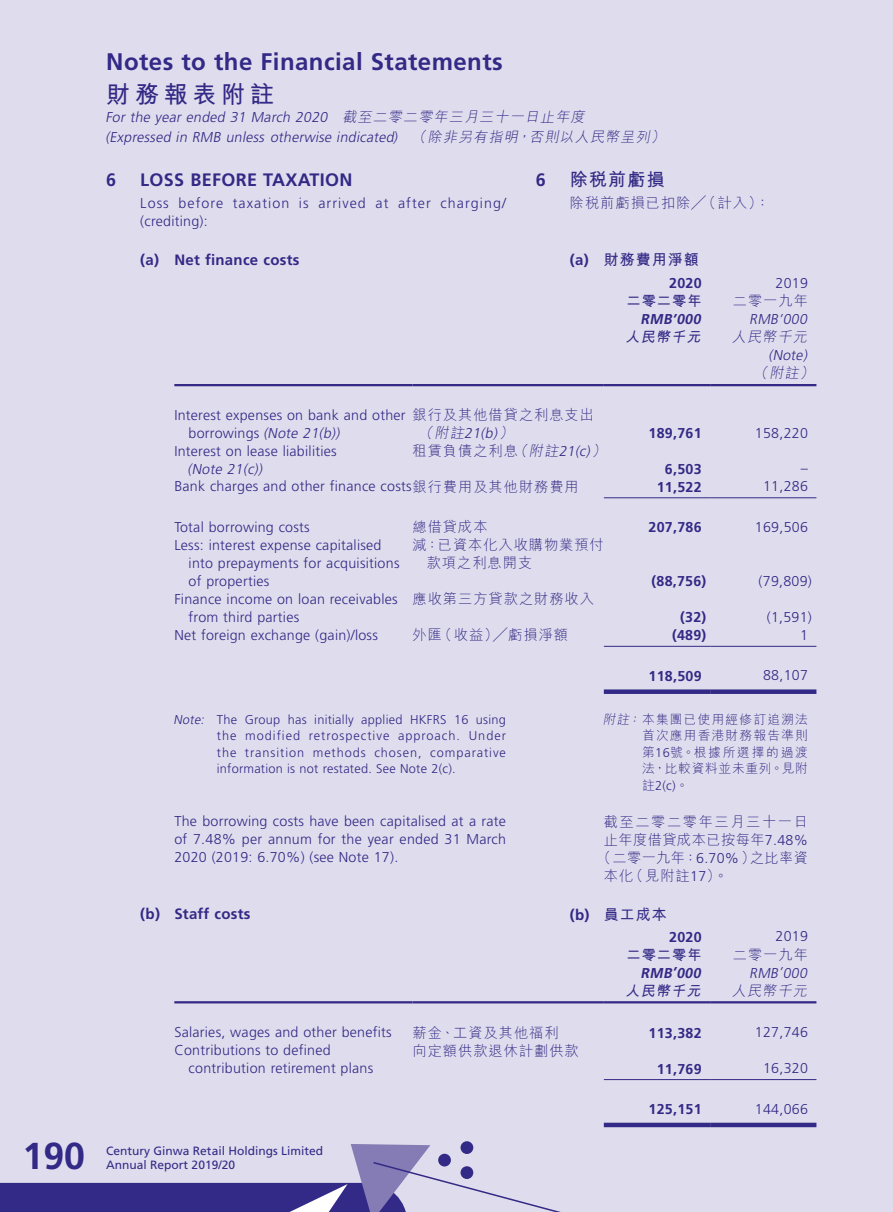
<style>
.page{position:relative;width:893px;height:1212px;background:#dfdded}
.page>*{position:absolute;margin:0;border:0;box-sizing:border-box;transform-origin:0 0}
.t1{font:700 37.5px "Frutiger LT Std";color:#332986}
.t2{font:700 24px "Frutiger LT Std";letter-spacing:.02em;color:#332986}
.t3{font:24px "M Hei HK Bold E Ten B5 H";letter-spacing:.2em;color:#332986}
.t4{font:700 18px "Frutiger LT Std";letter-spacing:.02em;color:#332986}
.t5{font:18px "M Hei HK Bold E Ten B5 H";letter-spacing:.07em;color:#332986}
.t6{font:700 15px "Frutiger LT Std";letter-spacing:.02em;color:#332986}
.t7{font:15px "M Hei HK Bold E Ten B5 H";letter-spacing:.07em;color:#332986}
.t8{font:300 14.25px/18px "Frutiger LT Std";letter-spacing:.02em;color:#332986}
.t9{font:italic 300 14.25px/19.5px "Frutiger LT Std";color:#332986}
.t10{font:14.25px/18px "M Hei HK Light E Ten B5 H";letter-spacing:.07em;color:#332986}
.t11{font:700 14.25px "Frutiger LT Std";letter-spacing:.02em;color:#332986}
.t12{font:300 14.25px/18px "Frutiger LT Std";letter-spacing:.075em;color:#332986}
.t13{font:14.25px "M Hei HK Light E Ten B5 H";letter-spacing:.02em;color:#332986}
.t14{font:14.25px "M Hei HK Light E Ten B5 H";letter-spacing:.03em;color:#332986}
.t15{font:italic 700 14.25px "Frutiger LT Std";color:#332986}
.t16{font:italic 14.25px "M Hei HK Light E Ten B5 H";color:#332986}
.t17{font:14.25px "M Hei HK Light E Ten B5 H";letter-spacing:.11em;color:#332986}
.t18{font:14.25px "M Hei HK Bold E Ten B5 H";letter-spacing:.07em;color:#332986}
.t19{font:italic 14.25px "M Hei HK Bold E Ten B5 H";color:#332986}
.t20{font:300 12.75px/16.5px "Frutiger LT Std";letter-spacing:.02em;color:#332986;text-align:justify}
.t21{font:12.75px/16.5px "M Hei HK Light E Ten B5 H";letter-spacing:.09em;color:#332986;text-align:justify}
.t22{font:12px/13.5px "Frutiger LT Std";color:#332986}
.s1{font-family:"M Hei HK Light E Ten B5 H";font-weight:400}
.s2{font-family:"Frutiger LT Std";font-weight:700}
.s3{font-style:italic}
.s4{font-family:"Frutiger LT Std";font-weight:300;font-style:italic}
.s5{font-family:"Frutiger LT Std";font-weight:300}
</style>
<div class="page">
<svg style="left:0;top:1144px;width:561px;height:68px"></svg>
<div style="left:461px;top:1141px;width:12px;height:13px;background:#332986;border-radius:50%"></div>
<div style="left:461px;top:1166px;width:12px;height:13px;background:#332986;border-radius:50%"></div>
<div style="left:438px;top:1154px;width:13px;height:12px;background:#332986;border-radius:50%"></div>
<hr style="left:174px;top:384px;width:238px;height:2px;background:#332986">
<hr style="left:412px;top:384px;width:192px;height:2px;background:#332986">
<hr style="left:604px;top:384px;width:106px;height:2px;background:#332986">
<hr style="left:710px;top:384px;width:106px;height:2px;background:#332986">
<hr style="left:604px;top:497px;width:106px;height:1px;background:#332986">
<hr style="left:710px;top:497px;width:106px;height:1px;background:#332986">
<hr style="left:604px;top:646px;width:106px;height:1px;background:#332986">
<hr style="left:710px;top:646px;width:106px;height:1px;background:#332986">
<div style="left:604px;top:689px;width:106px;height:5px;background:#332986"></div>
<div style="left:710px;top:689px;width:106px;height:5px;background:#332986"></div>
<hr style="left:174px;top:1001px;width:238px;height:2px;background:#332986">
<hr style="left:412px;top:1001px;width:192px;height:2px;background:#332986">
<hr style="left:604px;top:1001px;width:106px;height:2px;background:#332986">
<hr style="left:710px;top:1001px;width:106px;height:2px;background:#332986">
<hr style="left:604px;top:1079px;width:106px;height:1px;background:#332986">
<hr style="left:710px;top:1079px;width:106px;height:1px;background:#332986">
<hr style="left:604px;top:1123px;width:106px;height:4px;background:#332986">
<hr style="left:710px;top:1123px;width:106px;height:4px;background:#332986">
<h2 class="t2" style="left:106px;top:52px;width:398px">Notes to the Financial Statements</h2>
<h2 class="t3" style="left:106px;top:85px;width:169px">財務報表附註</h2>
<p class="t9" style="left:105px;top:109px;width:563px">For the year ended 31 March 2020 <span class="s1">截至二零二零年三月三十一日止年度<br></span>(Expressed in RMB unless otherwise indicated) <span class="s1">（除非另有指明，否則以人民幣呈列）</span></p>
<p class="t4" style="left:106px;top:173px;width:12px">6</p>
<p class="t4" style="left:140px;top:173px;width:214px">LOSS BEFORE TAXATION</p>
<p class="t12" style="left:140px;top:196px;width:367px">Loss before taxation is arrived at after charging/ (crediting):</p>
<p class="t6" style="left:140px;top:254px;width:161px">(a) Net finance costs</p>
<p class="t4" style="left:536px;top:173px;width:12px">6</p>
<p class="t5" style="left:570px;top:173px;width:96px">除稅前虧損</p>
<p class="t10" style="left:570px;top:196px;width:201px">除稅前虧損已扣除╱（計入）：</p>
<p class="t7" style="left:570px;top:254px;width:131px"><span class="s2">(a)</span> 財務費用淨額</p>
<p class="t11" style="left:669px;top:278px;width:34px">2020</p>
<p class="t8" style="left:775px;top:275px;width:34px">2019</p>
<p class="t18" style="left:626px;top:296px;width:77px">二零二零年</p>
<p class="t10" style="left:733px;top:294px;width:77px">二零一九年</p>
<p class="t15" style="left:640px;top:314px;width:64px">RMB’000</p>
<p class="t9" style="left:749px;top:311px;width:62px">RMB’000</p>
<p class="t19" style="left:625px;top:332px;width:79px">人民幣千元</p>
<p class="t16" style="left:732px;top:332px;width:79px">人民幣千元</p>
<p class="t9" style="left:768px;top:347px;width:42px">(Note)</p>
<p class="t16" style="left:753px;top:368px;width:64px">（附註）</p>
<p class="t8" style="left:189px;top:407px;width:219px;text-indent:-14px">Interest expenses on bank and other borrowings <span class="s3">(Note 21(b))</span></p>
<p class="t10" style="left:412px;top:408px;width:183px">銀行及其他借貸之利息支出</p>
<p class="t9" style="left:419px;top:425px;width:98px"><span class="s1">（附註</span>21(b)<span class="s1">）</span></p>
<p class="t11" style="left:649px;top:428px;width:55px">189,761</p>
<p class="t8" style="left:755px;top:425px;width:55px">158,220</p>
<p class="t8" style="left:174px;top:443px;width:164px">Interest on lease liabilities</p>
<p class="t9" style="left:188px;top:460px;width:78px">(Note 21(c))</p>
<p class="t10" style="left:412px;top:444px;width:197px">租賃負債之利息<span class="s3">（附註</span><span class="s4">21(c)</span><span class="s3">）</span></p>
<p class="t11" style="left:665px;top:463px;width:38px">6,503</p>
<p class="t8" style="left:801px;top:460px;width:9px">–</p>
<p class="t8" style="left:174px;top:478px;width:406px">Bank charges and other finance costs<span class="s1">銀行費用及其他財務費用</span></p>
<p class="t11" style="left:657px;top:481px;width:46px">11,522</p>
<p class="t8" style="left:763px;top:478px;width:46px">11,286</p>
<p class="t8" style="left:174px;top:519px;width:137px">Total borrowing costs</p>
<p class="t10" style="left:412px;top:520px;width:77px">總借貸成本</p>
<p class="t11" style="left:649px;top:522px;width:55px">207,786</p>
<p class="t8" style="left:755px;top:519px;width:55px">169,506</p>
<p class="t8" style="left:189px;top:537px;width:212px;text-indent:-14px">Less: interest expense capitalised into prepayments for acquisitions of properties</p>
<p class="t10" style="left:427px;top:538px;width:179px;text-indent:-14px">減：已資本化入收購物業預付款項之利息開支</p>
<p class="t11" style="left:651px;top:576px;width:56px">(88,756)</p>
<p class="t8" style="left:759px;top:573px;width:55px">(79,809)</p>
<p class="t8" style="left:189px;top:591px;width:211px;text-indent:-14px">Finance income on loan receivables from third parties</p>
<p class="t10" style="left:412px;top:592px;width:183px">應收第三方貸款之財務收入</p>
<p class="t11" style="left:680px;top:612px;width:28px">(32)</p>
<p class="t8" style="left:767px;top:609px;width:47px">(1,591)</p>
<p class="t8" style="left:174px;top:627px;width:205px">Net foreign exchange (gain)/loss</p>
<p class="t10" style="left:412px;top:628px;width:157px">外匯（收益）╱虧損淨額</p>
<p class="t11" style="left:672px;top:630px;width:36px">(489)</p>
<p class="t8" style="left:800px;top:627px;width:9px">1</p>
<p class="t11" style="left:649px;top:670px;width:55px">118,509</p>
<p class="t8" style="left:763px;top:667px;width:46px">88,107</p>
<p class="t20" style="left:217px;top:712px;width:291px;text-indent:-43px"><span class="s3">Note:</span> The Group has initially applied HKFRS 16 using the modified retrospective approach. Under the transition methods chosen, comparative information is not restated. See Note 2(c).</p>
<p class="t21" style="left:642px;top:712px;width:167px;text-indent:-39px"><span class="s3">附註：</span>本集團已使用經修訂追溯法首次應用香港財務報告準則第<span class="s5">16</span>號。根據所選擇的過渡法，比較資料並未重列。見附</p>
<p class="t20" style="left:642px;top:778px;width:48px"><span class="s1">註</span>2(c)<span class="s1">。</span></p>
<p class="t17" style="left:604px;top:816px;width:206px">截至二零二零年三月三十一日</p>
<p class="t14" style="left:604px;top:834px;width:206px">止年度借貸成本已按每年<span class="s5">7.48%</span></p>
<p class="t13" style="left:597px;top:852px;width:213px">（二零一九年：<span class="s5">6.70%</span>）之比率資</p>
<p class="t10" style="left:604px;top:869px;width:126px">本化（見附註<span class="s5">17</span>）。</p>
<p class="t7" style="left:570px;top:909px;width:99px"><span class="s2">(b)</span> 員工成本</p>
<p class="t8" style="left:174px;top:813px;width:333px;text-align:justify">The borrowing costs have been capitalised at a rate of 7.48% per annum for the year ended 31 March 2020 (2019: 6.70%) (see Note 17).</p>
<p class="t6" style="left:140px;top:907px;width:112px">(b) Staff costs</p>
<p class="t11" style="left:669px;top:931px;width:34px">2020</p>
<p class="t8" style="left:775px;top:928px;width:34px">2019</p>
<p class="t18" style="left:626px;top:949px;width:77px">二零二零年</p>
<p class="t10" style="left:733px;top:947px;width:77px">二零一九年</p>
<p class="t15" style="left:640px;top:967px;width:64px">RMB’000</p>
<p class="t9" style="left:749px;top:964px;width:62px">RMB’000</p>
<p class="t19" style="left:625px;top:985px;width:79px">人民幣千元</p>
<p class="t16" style="left:732px;top:985px;width:79px">人民幣千元</p>
<p class="t8" style="left:174px;top:1024px;width:219px">Salaries, wages and other benefits</p>
<p class="t10" style="left:412px;top:1025px;width:148px">薪金、工資及其他福利</p>
<p class="t11" style="left:649px;top:1027px;width:55px">113,382</p>
<p class="t8" style="left:755px;top:1024px;width:55px">127,746</p>
<p class="t8" style="left:189px;top:1042px;width:186px;text-indent:-14px">Contributions to defined contribution retirement plans</p>
<p class="t10" style="left:412px;top:1043px;width:168px">向定額供款退休計劃供款</p>
<p class="t11" style="left:657px;top:1063px;width:46px">11,769</p>
<p class="t8" style="left:763px;top:1060px;width:46px">16,320</p>
<p class="t11" style="left:649px;top:1103px;width:55px">125,151</p>
<p class="t8" style="left:755px;top:1101px;width:55px">144,066</p>
<h1 class="t1" style="left:22px;top:1141px;width:64px">190</h1>
<p class="t22" style="left:106px;top:1145px;width:218px">Century Ginwa Retail Holdings Limited<br>Annual Report 2019/20</p>
</div>
